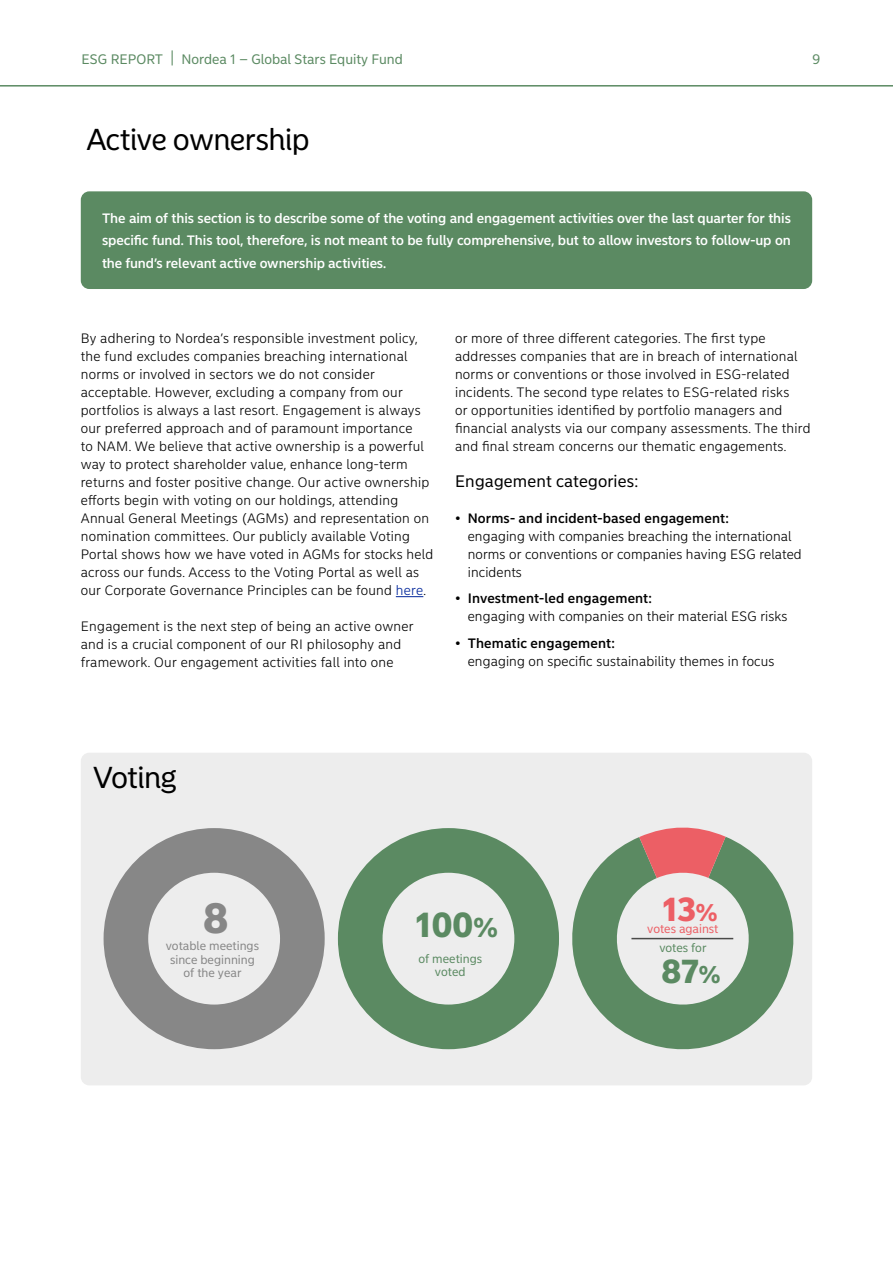
<style>
.page{position:relative;width:893px;height:1263px;background:#fff}
.page>*{position:absolute;margin:0;border:0;box-sizing:border-box;transform-origin:0 0}
.t1{font:900 42px "Nordea Sans Small";color:#878787}
.t2{font:900 34.5px "Nordea Sans Small";color:#5b8a62}
.t3{font:900 33px "Nordea Sans Small";color:#5b8a62}
.t4{font:900 33px "Nordea Sans Small";color:#ec5f65}
.Fundname{font:30px "Nordea Sans Large";color:#000}
.Fundname-2{font:16.5px "Nordea Sans Small";letter-spacing:.01em;color:#000}
.Fundname-3{font:13.65px "Nordea Sans Small";color:#5b8a62}
.Fundname-4{font:300 13.5px/18px "Nordea Sans Small";letter-spacing:.02em;color:#000}
.Fundname-5{font:500 13.5px/22.5px "Nordea Sans Small";letter-spacing:-.005em;color:#fff;text-align:justify}
.t5{font:12px/13.5px "Nordea Sans Small";color:#878787;text-align:center}
.t6{font:12px/13.5px "Nordea Sans Small";color:#5b8a62;text-align:center}
.t7{font:12px "Nordea Sans Small";color:#ec5f65}
.s1{font-size:17.1px}
.s2{color:#00269a}
.s3{font-weight:500}
.s4{font-size:27px}
.s5{font-size:24px}
</style>
<div class="page">
<div style="left:81px;top:753px;width:731px;height:332px;background:#ededed;border-radius:9px"></div>
<svg style="left:104px;top:828px;width:221px;height:221px"></svg>
<svg style="left:338px;top:828px;width:219px;height:221px"></svg>
<svg style="left:557px;top:837px;width:237px;height:213px"></svg>
<svg style="left:639px;top:827px;width:87px;height:51px;background:#d47674"></svg>
<hr style="left:0;top:85px;width:893px;height:2px;background:#5b8a62">
<svg style="left:396px;top:596px;width:27px;height:1px"></svg>
<div style="left:81px;top:191px;width:731px;height:98px;background:#5b8a62;border-radius:9px"></div>
<p class="Fundname-3" style="left:82px;top:51px;width:323px">ESG REPORT <span class="s1">|</span> Nordea 1 – Global Stars Equity Fund</p>
<p class="Fundname-3" style="left:812px;top:51px;width:9px">9</p>
<p class="Fundname" style="left:87px;top:122px;width:224px">Active ownership</p>
<p class="Fundname-5" style="left:102px;top:207px;width:690px">The aim of this section is to describe some of the voting and engagement activities over the last quarter for this specific fund. This tool, therefore, is not meant to be fully comprehensive, but to allow investors to follow-up on the fund’s relevant active ownership activities.</p>
<p class="Fundname-4" style="left:81px;top:329px;width:354px">By adhering to Nordea’s responsible investment policy, the fund excludes companies breaching international norms or involved in sectors we do not consider acceptable. However, excluding a company from our portfolios is always a last resort. Engagement is always our preferred approach and of paramount importance<br>to NAM. We believe that active ownership is a powerful way to protect shareholder value, enhance long-term returns and foster positive change. Our active ownership efforts begin with voting on our holdings, attending Annual General Meetings (AGMs) and representation on nomination committees. Our publicly available Voting Portal shows how we have voted in AGMs for stocks held across our funds. Access to the Voting Portal as well as our Corporate Governance Principles can be found <span class="s2">here</span>.</p>
<p class="Fundname-4" style="left:81px;top:617px;width:334px">Engagement is the next step of being an active owner and is a crucial component of our RI philosophy and framework. Our engagement activities fall into one</p>
<p class="Fundname-4" style="left:455px;top:329px;width:357px">or more of three different categories. The first type addresses companies that are in breach of international norms or conventions or those involved in ESG-related incidents. The second type relates to ESG-related risks<br>or opportunities identified by portfolio managers and financial analysts via our company assessments. The third and final stream concerns our thematic engagements.</p>
<p class="Fundname-2" style="left:455px;top:471px;width:185px">Engagement categories:</p>
<p class="Fundname-4" style="left:468px;top:509px;width:335px;text-indent:-13px">• <span class="s3">Norms- and incident-based engagement:<br></span>engaging with companies breaching the international norms or conventions or companies having ESG related incidents</p>
<p class="Fundname-4" style="left:468px;top:590px;width:321px;text-indent:-13px">• <span class="s3">Investment-led engagement:<br></span>engaging with companies on their material ESG risks</p>
<p class="Fundname-4" style="left:468px;top:634px;width:308px;text-indent:-13px">• <span class="s3">Thematic engagement:<br></span>engaging on specific sustainability themes in focus</p>
<p class="Fundname" style="left:94px;top:759px;width:84px">Voting</p>
<p class="t1" style="left:203px;top:892px;width:27px">8</p>
<p class="t2" style="left:415px;top:904px;width:84px">100<span class="s4">%</span></p>
<p class="t4" style="left:662px;top:889px;width:57px">13<span class="s5">%</span></p>
<p class="t7" style="left:647px;top:922px;width:73px">votes against</p>
<p class="t5" style="left:166px;top:940px;width:95px">votable meetings</p>
<p class="t6" style="left:659px;top:941px;width:49px">votes for</p>
<p class="t5" style="left:170px;top:953px;width:86px">since beginning of the year</p>
<p class="t6" style="left:418px;top:952px;width:65px">of meetings voted</p>
<p class="t3" style="left:662px;top:951px;width:60px">87<span class="s5">%</span></p>
</div>
